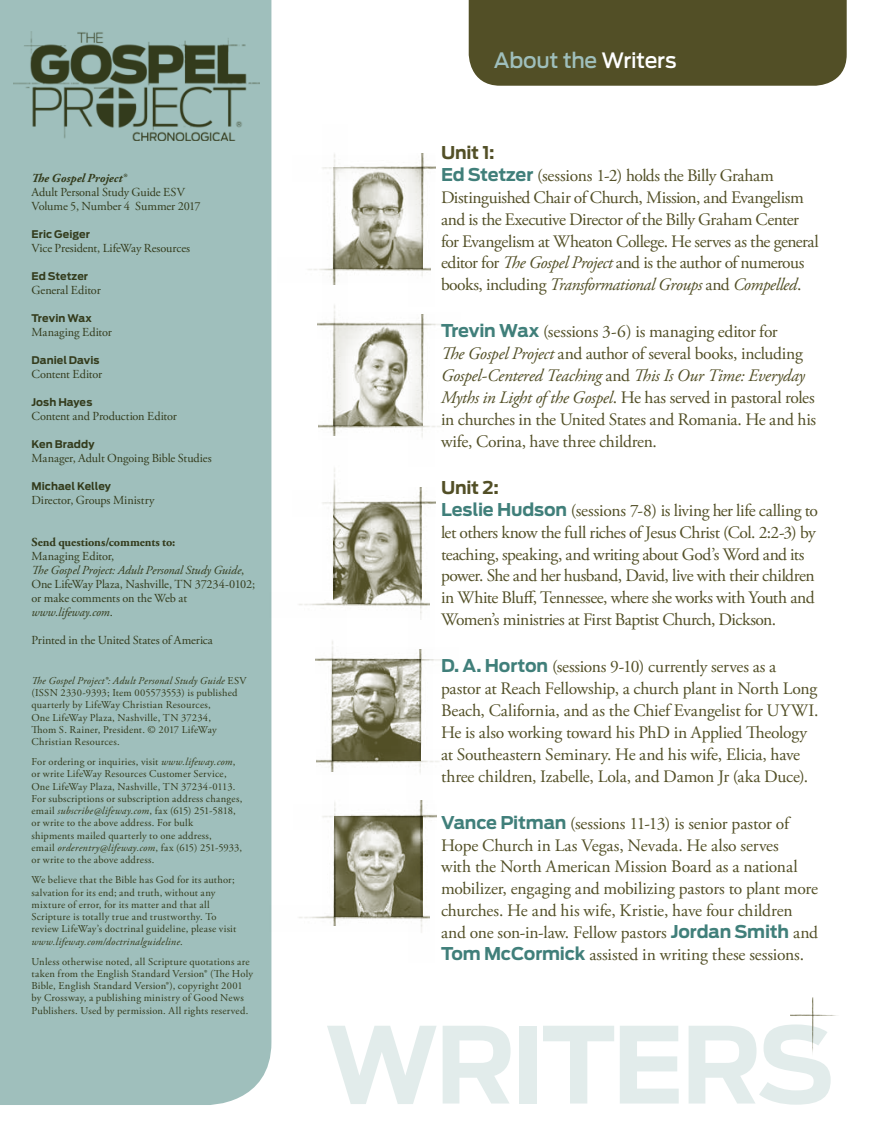
<style>
.page{position:relative;width:882px;height:1134px;background:#fff}
.page>*{position:absolute;margin:0;border:0;box-sizing:border-box;transform-origin:0 0}
.t1{font:700 105px "Antenna";letter-spacing:-.04em;color:#e2eceb}
.t2{font:500 21px "Antenna";letter-spacing:-.015em;color:#9fbfbc}
.t3{font:17.5px/21.9px "Adobe Garamond Pro";letter-spacing:-.025em;color:#524f26}
.t4{font:700 17.5px "Antenna";letter-spacing:-.015em;color:#524f26}
.t5{font:12.25px/14px "Adobe Garamond Pro";letter-spacing:-.01em;color:#524f26}
.t6{font:700 12.25px "Adobe Garamond Pro";letter-spacing:-.005em;color:#524f26}
.t7{font:italic 700 12.25px "Adobe Garamond Pro";color:#524f26}
.t8{font:10.5px/12.2px "Adobe Garamond Pro";letter-spacing:.02em;color:#524f26}
.t9{font:700 10.5px "Antenna";letter-spacing:.005em;color:#524f26}
.s1{font-style:italic}
.s2{color:#fff}
.s3{font-family:"Antenna";font-weight:700;color:#407f7a}
</style>
<div class="page">
<div style="left:0;top:0;width:271px;height:1105px;background:#9fbfbc"></div>
<img style="left:14px;top:32px;width:245px;height:109px">
<img style="left:348px;top:338px;width:61px;height:76px">
<img style="left:334px;top:516px;width:75px;height:76px">
<img style="left:348px;top:181px;width:61px;height:76px">
<img style="left:348px;top:830px;width:61px;height:75px">
<img style="left:409px;top:153px;width:15px;height:104px">
<img style="left:308px;top:257px;width:123px;height:20px">
<img style="left:348px;top:156px;width:88px;height:25px">
<img style="left:322px;top:154px;width:26px;height:122px">
<img style="left:409px;top:338px;width:15px;height:76px">
<img style="left:318px;top:414px;width:123px;height:24px">
<img style="left:317px;top:314px;width:132px;height:24px">
<img style="left:322px;top:276px;width:26px;height:160px">
<img style="left:409px;top:487px;width:13px;height:133px">
<img style="left:269px;top:592px;width:161px;height:26px">
<img style="left:348px;top:491px;width:88px;height:25px">
<img style="left:322px;top:468px;width:26px;height:123px">
<div style="left:469px;top:0;width:378px;height:86px;background:#524f26"></div>
<img style="left:812px;top:997px;width:2px;height:56px">
<img style="left:791px;top:1004px;width:46px;height:16px">
<img style="left:409px;top:802px;width:14px;height:131px">
<img style="left:270px;top:905px;width:160px;height:26px">
<img style="left:348px;top:804px;width:88px;height:26px">
<img style="left:322px;top:802px;width:26px;height:123px">
<img style="left:346px;top:673px;width:61px;height:76px">
<img style="left:407px;top:673px;width:16px;height:129px">
<img style="left:316px;top:749px;width:123px;height:26px">
<img style="left:316px;top:649px;width:131px;height:24px">
<img style="left:320px;top:611px;width:26px;height:160px">
<p class="t7" style="left:32px;top:171px;width:96px">The Gospel Project®</p>
<p class="t5" style="left:32px;top:185px;width:171px">Adult Personal Study Guide ESV<br>Volume 5, Number 4 Summer 2017</p>
<p class="t9" style="left:32px;top:227px;width:60px">Eric Geiger</p>
<p class="t5" style="left:32px;top:241px;width:160px">Vice President, LifeWay Resources</p>
<p class="t9" style="left:32px;top:269px;width:58px">Ed Stetzer</p>
<p class="t5" style="left:32px;top:283px;width:71px">General Editor</p>
<p class="t9" style="left:32px;top:311px;width:62px">Trevin Wax</p>
<p class="t5" style="left:32px;top:325px;width:82px">Managing Editor</p>
<p class="t9" style="left:32px;top:353px;width:70px">Daniel Davis</p>
<p class="t5" style="left:32px;top:367px;width:72px">Content Editor</p>
<p class="t9" style="left:32px;top:395px;width:62px">Josh Hayes</p>
<p class="t5" style="left:32px;top:409px;width:147px">Content and Production Editor</p>
<p class="t9" style="left:32px;top:437px;width:65px">Ken Braddy</p>
<p class="t5" style="left:32px;top:451px;width:182px">Manager, Adult Ongoing Bible Studies</p>
<p class="t9" style="left:32px;top:479px;width:81px">Michael Kelley</p>
<p class="t5" style="left:32px;top:493px;width:124px">Director, Groups Ministry</p>
<p class="t6" style="left:32px;top:534px;width:145px">Send questions/comments to:</p>
<p class="t5" style="left:32px;top:549px;width:225px">Managing Editor,<br><span class="s1">The Gospel Project: Adult Personal Study Guide</span>,<br>One LifeWay Plaza, Nashville, TN 37234-0102; or make comments on the Web at <span class="s1">www.lifeway.com</span>.</p>
<p class="t5" style="left:32px;top:633px;width:183px">Printed in the United States of America</p>
<p class="t8" style="left:31px;top:675px;width:217px"><span class="s1">The Gospel Project®: Adult Personal Study Guide</span> ESV (ISSN 2330-9393; Item 005573553) is published quarterly by LifeWay Christian Resources,<br>One LifeWay Plaza, Nashville, TN 37234,<br>Thom S. Rainer, President. © 2017 LifeWay Christian Resources.</p>
<p class="t8" style="left:31px;top:756px;width:212px">For ordering or inquiries, visit <span class="s1">www.lifeway.com</span>, or write LifeWay Resources Customer Service, One LifeWay Plaza, Nashville, TN 37234-0113.<br>For subscriptions or subscription address changes, email <span class="s1">subscribe@lifeway.com</span>, fax (615) 251-5818, or write to the above address. For bulk<br>shipments mailed quarterly to one address,<br>email <span class="s1">orderentry@lifeway.com</span>, fax (615) 251-5933, or write to the above address.</p>
<p class="t8" style="left:31px;top:874px;width:206px">We believe that the Bible has God for its author; salvation for its end; and truth, without any mixture of error, for its matter and that all Scripture is totally true and trustworthy. To review LifeWay’s doctrinal guideline, please visit <span class="s1">www.lifeway.com/doctrinalguideline</span>.</p>
<p class="t8" style="left:31px;top:956px;width:223px">Unless otherwise noted, all Scripture quotations are taken from the English Standard Version® (The Holy Bible, English Standard Version®), copyright 2001 by Crossway, a publishing ministry of Good News Publishers. Used by permission. All rights reserved.</p>
<p class="t2" style="left:494px;top:48px;width:184px">About the <span class="s2">Writers</span></p>
<p class="t4" style="left:441px;top:142px;width:55px">Unit 1:</p>
<p class="t3" style="left:441px;top:165px;width:379px"><span class="s3">Ed Stetzer</span> (sessions 1-2) holds the Billy Graham Distinguished Chair of Church, Mission, and Evangelism and is the Executive Director of the Billy Graham Center for Evangelism at Wheaton College. He serves as the general editor for <span class="s1">The Gospel Project</span> and is the author of numerous books, including <span class="s1">Transformational Groups</span> and <span class="s1">Compelled</span>.</p>
<p class="t3" style="left:441px;top:322px;width:377px"><span class="s3">Trevin Wax</span> (sessions 3-6) is managing editor for<br><span class="s1">The Gospel Project</span> and author of several books, including <span class="s1">Gospel-Centered Teaching</span> and <span class="s1">This Is Our Time: Everyday Myths in Light of the Gospel</span>. He has served in pastoral roles in churches in the United States and Romania. He and his wife, Corina, have three children.</p>
<p class="t4" style="left:441px;top:477px;width:59px">Unit 2:</p>
<p class="t3" style="left:441px;top:500px;width:378px"><span class="s3">Leslie Hudson</span> (sessions 7-8) is living her life calling to let others know the full riches of Jesus Christ (Col. 2:2-3) by teaching, speaking, and writing about God’s Word and its power. She and her husband, David, live with their children in White Bluff, Tennessee, where she works with Youth and Women’s ministries at First Baptist Church, Dickson.</p>
<p class="t3" style="left:441px;top:656px;width:379px"><span class="s3">D. A. Horton</span> (sessions 9-10) currently serves as a pastor at Reach Fellowship, a church plant in North Long Beach, California, and as the Chief Evangelist for UYWI.<br>He is also working toward his PhD in Applied Theology at Southeastern Seminary. He and his wife, Elicia, have three children, Izabelle, Lola, and Damon Jr (aka Duce).</p>
<p class="t3" style="left:441px;top:813px;width:379px"><span class="s3">Vance Pitman</span> (sessions 11-13) is senior pastor of Hope Church in Las Vegas, Nevada. He also serves<br>with the North American Mission Board as a national mobilizer, engaging and mobilizing pastors to plant more churches. He and his wife, Kristie, have four children and one son-in-law. Fellow pastors <span class="s3">Jordan Smith</span> and <span class="s3">Tom McCormick</span> assisted in writing these sessions.</p>
<h1 class="t1" style="left:325px;top:1003px;width:511px">WRITERS</h1>
</div>
